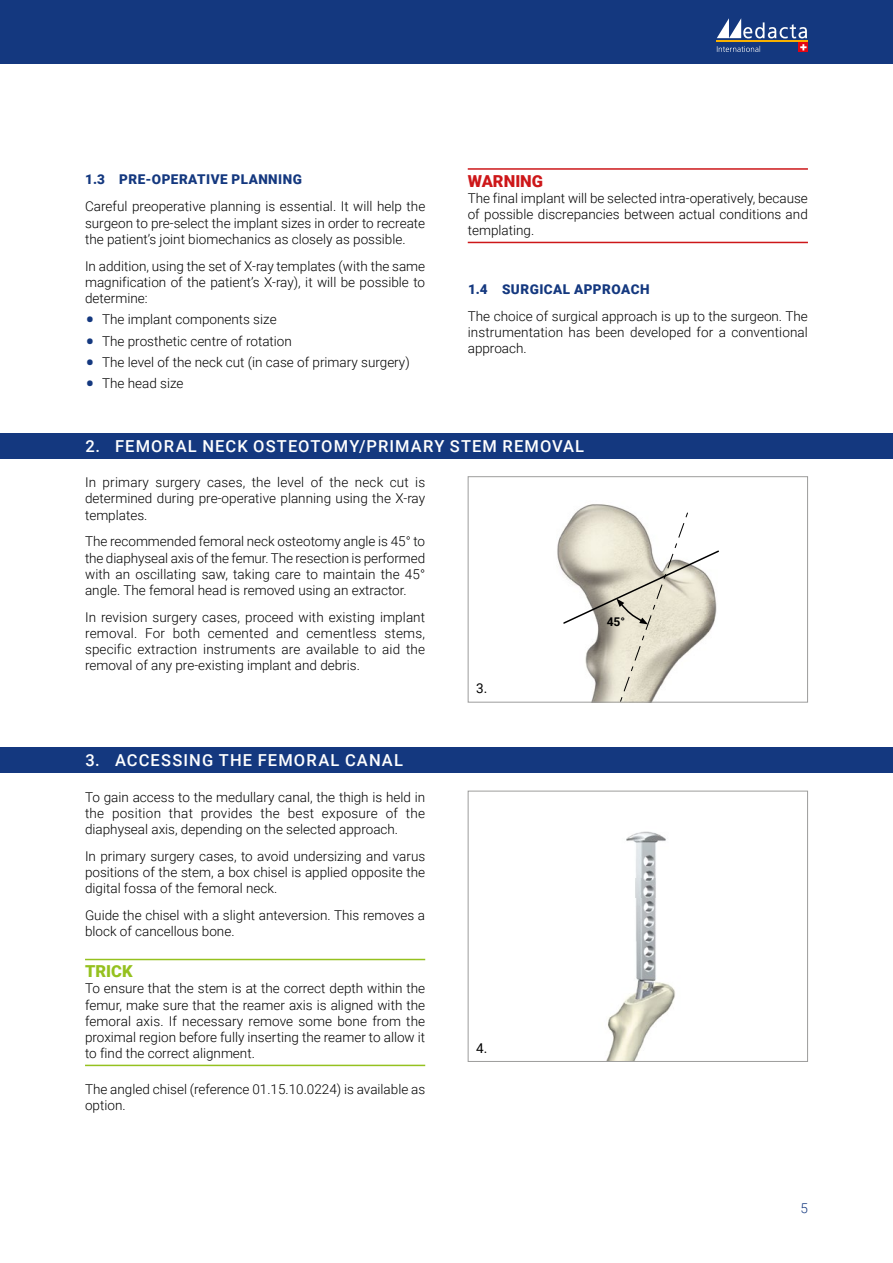
<style>
.page{position:relative;width:893px;height:1263px;background:#fff}
.page>*{position:absolute;margin:0;border:0;box-sizing:border-box;transform-origin:0 0}
.t1{font:500 16.5px "Roboto";letter-spacing:.07em;color:#fff}
.t2{font:900 16.5px "Roboto";color:#cd1719}
.t3{font:900 16.5px "Roboto";color:#95c11f}
.t4{font:300 13.5px/16.2px "Roboto";color:#000;text-align:justify}
.t5{font:900 13.5px "Roboto";letter-spacing:.035em;color:#14387f}
.t6{font:13.5px "Roboto";color:#000}
.t7{font:300 13.5px "Roboto";color:#14387f}
.t8{font:700 12px "Roboto";color:#000}
.s1{font-size:30px;color:#14387f}
</style>
<div class="page">
<div style="left:0;top:0;width:893px;height:64px;background:#14387f"></div>
<hr style="left:716px;top:40px;width:92px;height:1px;background:#f9b000">
<svg style="left:717px;top:18px;width:90px;height:20px"></svg>
<svg style="left:799px;top:43px;width:9px;height:9px"></svg>
<svg style="left:800px;top:44px;width:6px;height:6px"></svg>
<svg style="left:717px;top:46px;width:43px;height:6px"></svg>
<hr style="left:468px;top:168px;width:340px;height:2px;background:#cd1719">
<hr style="left:468px;top:242px;width:340px;height:1px;background:#cd1719">
<div style="left:0;top:433px;width:893px;height:25px;background:#14387f"></div>
<img style="left:557px;top:504px;width:72px;height:66px">
<svg style="left:562px;top:512px;width:157px;height:188px"></svg>
<div style="left:468px;top:476px;width:340px;height:226px;border:1px solid #9d9d9c"></div>
<div style="left:0;top:747px;width:893px;height:26px;background:#14387f"></div>
<hr style="left:85px;top:959px;width:340px;height:1px;background:#95c11f">
<hr style="left:85px;top:1065px;width:340px;height:1px;background:#95c11f">
<img style="left:606px;top:831px;width:69px;height:229px">
<img style="left:636px;top:878px;width:20px;height:19px">
<div style="left:468px;top:791px;width:340px;height:271px;border:1px solid #9d9d9c"></div>
<p class="t5" style="left:85px;top:170px;width:218px">1.3 PRE-OPERATIVE PLANNING</p>
<p class="t4" style="left:85px;top:198px;width:342px">Careful preoperative planning is essential. It will help the surgeon to pre-select the implant sizes in order to recreate the patient’s joint biomechanics as closely as possible.</p>
<p class="t4" style="left:85px;top:257px;width:342px">In addition, using the set of X-ray templates (with the same magnification of the patient’s X-ray), it will be possible to determine:</p>
<p class="t4" style="left:85px;top:311px;width:193px"><span class="s1">•</span> The implant components size</p>
<p class="t4" style="left:85px;top:332px;width:208px"><span class="s1">•</span> The prosthetic centre of rotation</p>
<p class="t4" style="left:85px;top:353px;width:326px"><span class="s1">•</span> The level of the neck cut (in case of primary surgery)</p>
<p class="t4" style="left:85px;top:375px;width:100px"><span class="s1">•</span> The head size</p>
<p class="t2" style="left:468px;top:169px;width:77px">WARNING</p>
<p class="t4" style="left:468px;top:190px;width:342px">The final implant will be selected intra-operatively, because of possible discrepancies between actual conditions and templating.</p>
<p class="t5" style="left:468px;top:280px;width:183px">1.4 SURGICAL APPROACH</p>
<p class="t4" style="left:468px;top:307px;width:342px">The choice of surgical approach is up to the surgeon. The instrumentation has been developed for a conventional approach.</p>
<p class="t1" style="left:85px;top:434px;width:500px">2. FEMORAL NECK OSTEOTOMY/PRIMARY STEM REMOVAL</p>
<p class="t4" style="left:85px;top:474px;width:342px">In primary surgery cases, the level of the neck cut is determined during pre-operative planning using the X-ray templates.</p>
<p class="t4" style="left:85px;top:533px;width:342px">The recommended femoral neck osteotomy angle is 45° to the diaphyseal axis of the femur. The resection is performed with an oscillating saw, taking care to maintain the 45° angle. The femoral head is removed using an extractor.</p>
<p class="t4" style="left:85px;top:608px;width:342px">In revision surgery cases, proceed with existing implant removal. For both cemented and cementless stems, specific extraction instruments are available to aid the removal of any pre-existing implant and debris.</p>
<p class="t8" style="left:607px;top:613px;width:20px">45°</p>
<p class="t6" style="left:476px;top:679px;width:13px">3.</p>
<p class="t1" style="left:85px;top:749px;width:319px">3. ACCESSING THE FEMORAL CANAL</p>
<p class="t4" style="left:85px;top:788px;width:342px">To gain access to the medullary canal, the thigh is held in the position that provides the best exposure of the diaphyseal axis, depending on the selected approach.</p>
<p class="t4" style="left:85px;top:847px;width:342px">In primary surgery cases, to avoid undersizing and varus positions of the stem, a box chisel is applied opposite the digital fossa of the femoral neck.</p>
<p class="t4" style="left:85px;top:906px;width:342px">Guide the chisel with a slight anteversion. This removes a block of cancellous bone.</p>
<p class="t3" style="left:85px;top:960px;width:49px">TRICK</p>
<p class="t4" style="left:85px;top:980px;width:342px">To ensure that the stem is at the correct depth within the femur, make sure that the reamer axis is aligned with the femoral axis. If necessary remove some bone from the proximal region before fully inserting the reamer to allow it to find the correct alignment.</p>
<p class="t4" style="left:85px;top:1080px;width:342px">The angled chisel (reference 01.15.10.0224) is available as option.</p>
<p class="t6" style="left:476px;top:1038px;width:13px">4.</p>
<p class="t7" style="left:800px;top:1198px;width:9px">5</p>
</div>
